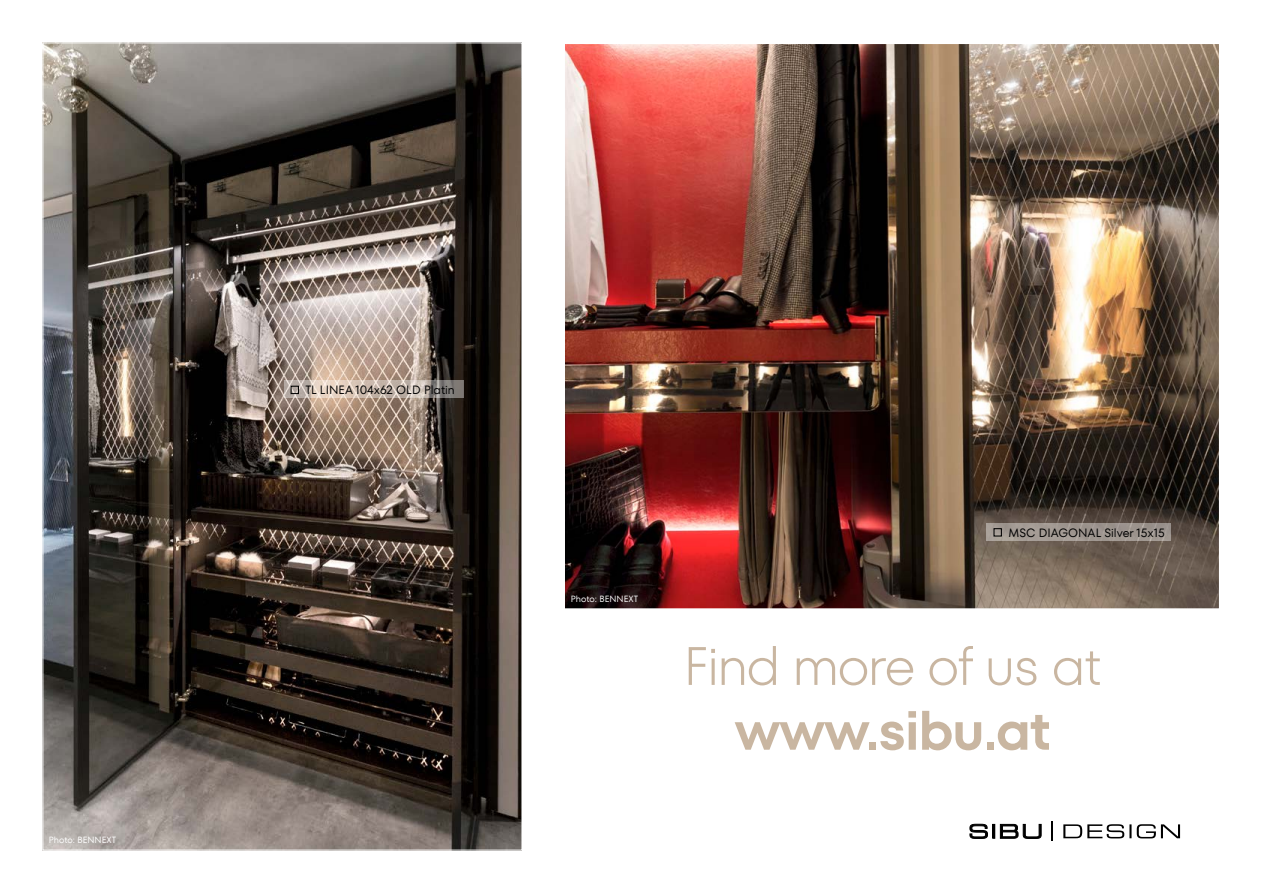
<style>
.page{position:relative;width:1263px;height:893px;background:#fff}
.page>*{position:absolute;margin:0;border:0;box-sizing:border-box;transform-origin:0 0}
.t1{font:300 54px "TT Fors";letter-spacing:-.025em;color:#c9b6a1}
.t2{font:600 54px "TT Fors";letter-spacing:-.025em;color:#c9b6a1}
.t3{font:12px "TT Fors";color:#000}
.t4{font:9px "TT Fors";color:#fff}
</style>
<div class="page">
<img style="left:566px;top:46px;width:651px;height:561px">
<img style="left:45px;top:45px;width:475px;height:803px">
<svg style="left:1063px;top:824px;width:117px;height:14px"></svg>
<svg style="left:969px;top:823px;width:73px;height:16px"></svg>
<svg style="left:1051px;top:822px;width:2px;height:19px"></svg>
<div style="left:986px;top:523px;width:185px;height:17px;background:#a09791"></div>
<div style="left:993px;top:528px;width:9px;height:9px;border:1px solid #000"></div>
<svg style="left:284px;top:381px;width:179px;height:17px;background:#c4b7ad"></svg>
<div style="left:291px;top:386px;width:8px;height:8px;border:1px solid #000"></div>
<p class="t4" style="left:49px;top:835px;width:69px">Photo: BENNEXT</p>
<p class="t3" style="left:305px;top:383px;width:151px">TL LINEA 104x62 OLD Platin</p>
<p class="t4" style="left:571px;top:594px;width:69px">Photo: BENNEXT</p>
<p class="t3" style="left:1009px;top:525px;width:158px">MSC DIAGONAL Silver 15x15</p>
<h1 class="t1" style="left:683px;top:635px;width:420px">Find more of us at</h1>
<h1 class="t2" style="left:734px;top:698px;width:318px">www.sibu.at</h1>
</div>
